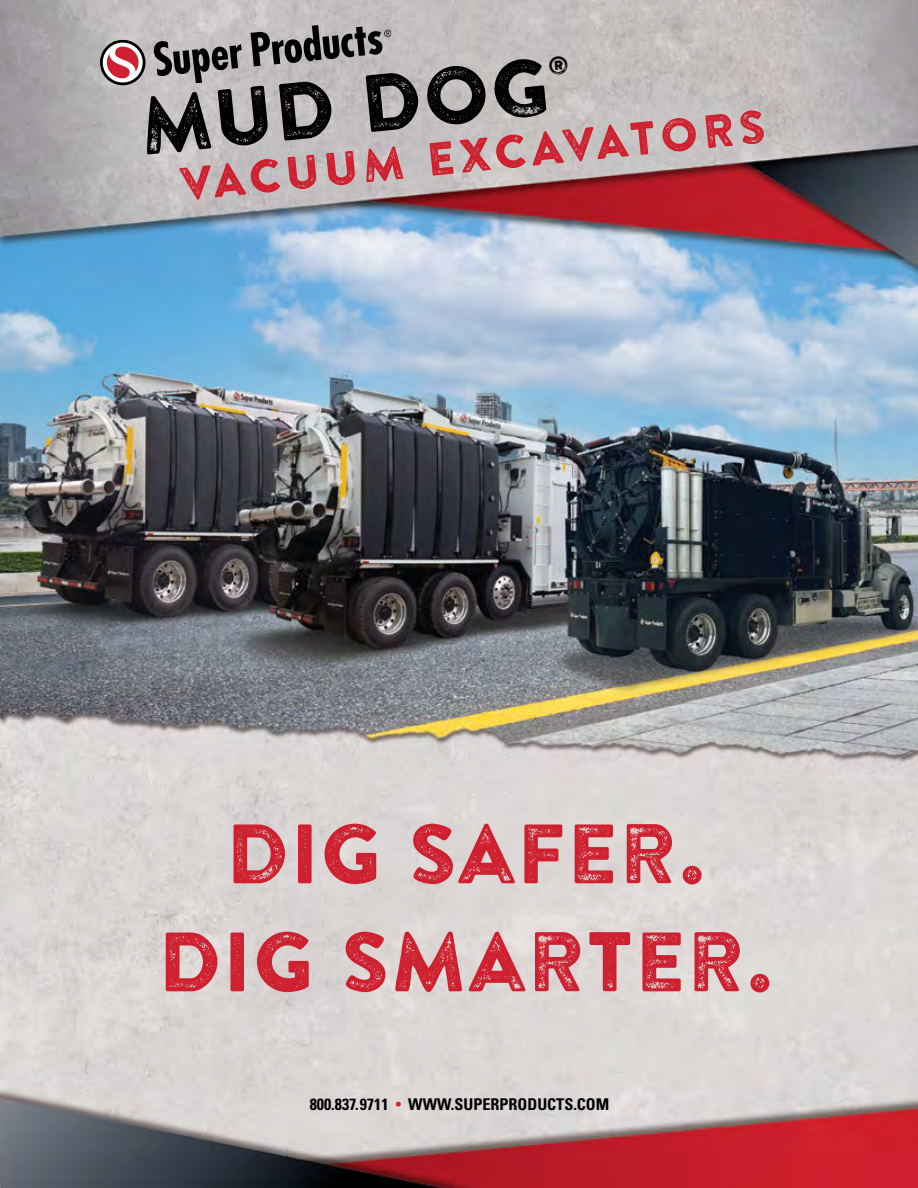
<style>
.page{position:relative;width:918px;height:1188px;background:#fff}
.page>*{position:absolute;margin:0;border:0;box-sizing:border-box;transform-origin:0 0}
.t1{font:84px/108px "Brandon Printed Two";letter-spacing:-.005em;color:#cf202f;text-align:center}
.t2{font:81px "Brandon Printed Two";color:#000}
.t3{font:46.5px "Brandon Printed Two";color:#cf202f}
.t4{font:700 condensed 16.2px "Univers LT Std";color:#000}
.s1{font-weight:400;color:#cf202f}
</style>
<div class="page">
<img style="left:0;top:0;width:1px;height:1188px">
<img style="left:1px;top:0;width:917px;height:1188px">
<svg style="left:153px;top:41px;width:89px;height:42px;background:#7a7677"></svg>
<svg style="left:251px;top:25px;width:141px;height:41px;background:#7a7778"></svg>
<svg style="left:99px;top:39px;width:48px;height:47px"></svg>
<svg style="left:549px;top:56px;width:19px;height:19px"></svg>
<h2 class="t2" style="left:134px;top:77px;width:414px;rotate:-6deg">MUD DOG</h2>
<h3 class="t3" style="left:177px;top:157px;width:590px;rotate:-6deg">VACUUM EXCAVATORS</h3>
<h1 class="t1" style="left:157px;top:799px;width:619px">DIG SAFER.<br>DIG SMARTER.</h1>
<p class="t4" style="left:310px;top:1095px;width:301px">800.837.9711 <span class="s1">•</span> WWW.SUPERPRODUCTS.COM</p>
</div>
